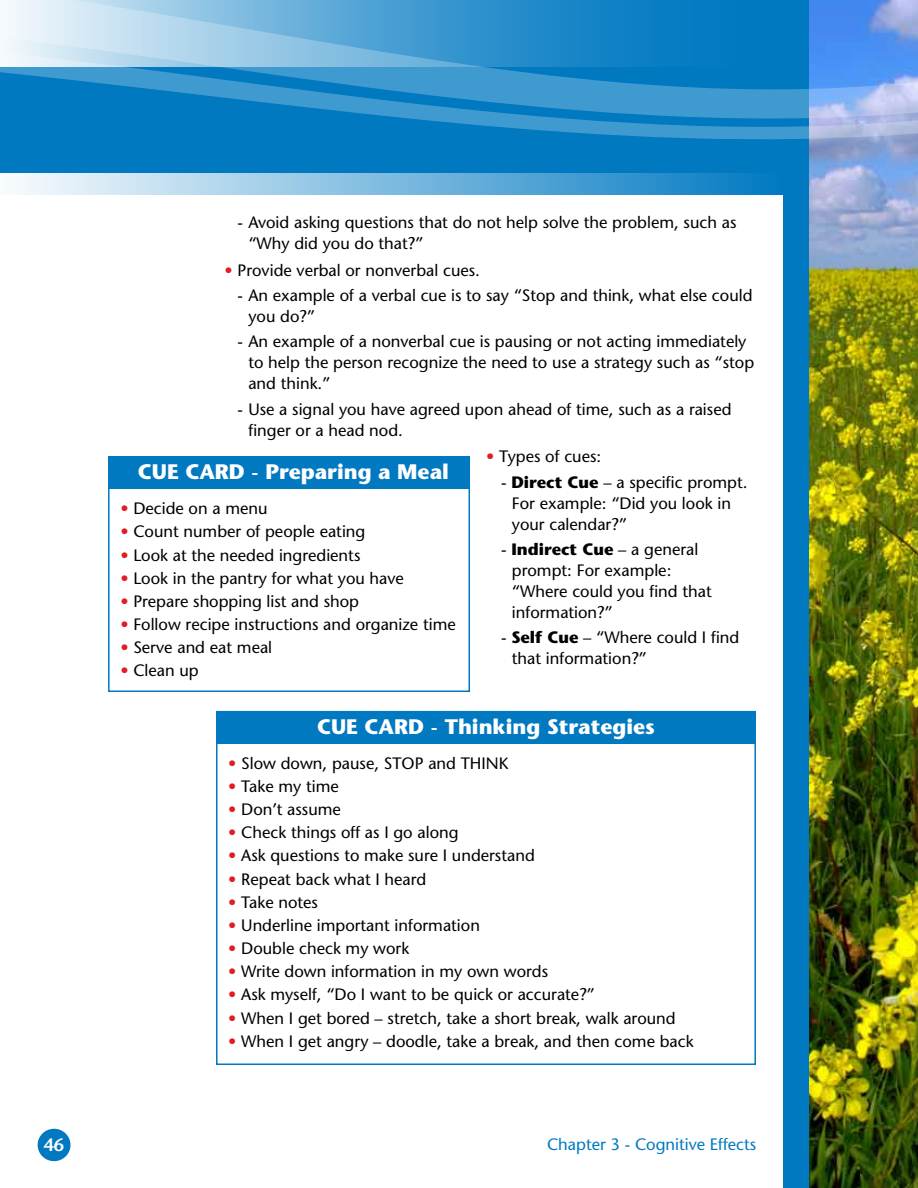
<style>
.page{position:relative;width:918px;height:1188px;background:#0079c1}
.page>*{position:absolute;margin:0;border:0;box-sizing:border-box;transform-origin:0 0}
.t1{font:700 21px "Stone Sans";color:#fff}
.t2{font:600 18px "Stone Sans";color:#fff}
.t3{font:16.5px/21px "Stone Sans";color:#000}
.t4{font:16.5px "Stone Sans";color:#0079c1}
.s1{color:#e31b23}
.s2{font-weight:700}
</style>
<div class="page">
<div style="left:0;top:175px;width:783px;height:1013px;background:#fff"></div>
<div style="left:0;top:173px;width:785px;height:21px;background:linear-gradient(to right,#f9fcfe,#0079c1)"></div>
<div style="left:38px;top:1129px;width:33px;height:32px;background:#0079c1;border-radius:50%"></div>
<img style="left:810px;top:141px;width:108px;height:1047px">
<svg style="left:0;top:0;width:917px;height:50px"></svg>
<svg style="left:0;top:50px;width:917px;height:91px"></svg>
<svg style="left:917px;top:0;width:1px;height:141px"></svg>
<div style="left:216px;top:711px;width:540px;height:32px;background:#0079c1"></div>
<div style="left:216px;top:711px;width:540px;height:354px;border:2px solid #0079c1"></div>
<div style="left:108px;top:456px;width:362px;height:33px;background:#0079c1"></div>
<div style="left:108px;top:456px;width:362px;height:236px;border:2px solid #0079c1"></div>
<p class="t2" style="left:43px;top:1134px;width:22px">46</p>
<p class="t3" style="left:248px;top:212px;width:490px;text-indent:-11px">- Avoid asking questions that do not help solve the problem, such as “Why did you do that?”</p>
<p class="t3" style="left:225px;top:260px;width:257px"><span class="s1">•</span> Provide verbal or nonverbal cues.</p>
<p class="t3" style="left:248px;top:285px;width:506px;text-indent:-11px">- An example of a verbal cue is to say “Stop and think, what else could you do?”</p>
<p class="t3" style="left:248px;top:331px;width:507px;text-indent:-11px">- An example of a nonverbal cue is pausing or not acting immediately to help the person recognize the need to use a strategy such as “stop and think.”</p>
<p class="t3" style="left:248px;top:399px;width:485px;text-indent:-11px">- Use a signal you have agreed upon ahead of time, such as a raised finger or a head nod.</p>
<p class="t3" style="left:486px;top:446px;width:116px"><span class="s1">•</span> Types of cues:</p>
<p class="t3" style="left:512px;top:471px;width:237px;text-indent:-11px">- <span class="s2">Direct Cue</span> – a specific prompt.<br>For example: “Did you look in your calendar?”</p>
<p class="t3" style="left:512px;top:539px;width:201px;text-indent:-11px">- <span class="s2">Indirect Cue</span> – a general prompt: For example: “Where could you find that information?”</p>
<p class="t3" style="left:512px;top:627px;width:229px;text-indent:-11px">- <span class="s2">Self Cue</span> – “Where could I find that information?”</p>
<p class="t1" style="left:138px;top:459px;width:312px">CUE CARD - Preparing a Meal</p>
<p class="t3" style="left:120px;top:498px;width:149px"><span class="s1">•</span> Decide on a menu</p>
<p class="t3" style="left:120px;top:521px;width:247px"><span class="s1">•</span> Count number of people eating</p>
<p class="t3" style="left:120px;top:544px;width:242px"><span class="s1">•</span> Look at the needed ingredients</p>
<p class="t3" style="left:120px;top:567px;width:285px"><span class="s1">•</span> Look in the pantry for what you have</p>
<p class="t3" style="left:120px;top:591px;width:240px"><span class="s1">•</span> Prepare shopping list and shop</p>
<p class="t3" style="left:120px;top:614px;width:337px"><span class="s1">•</span> Follow recipe instructions and organize time</p>
<p class="t3" style="left:120px;top:637px;width:153px"><span class="s1">•</span> Serve and eat meal</p>
<p class="t3" style="left:120px;top:660px;width:80px"><span class="s1">•</span> Clean up</p>
<p class="t1" style="left:317px;top:714px;width:339px">CUE CARD - Thinking Strategies</p>
<p class="t3" style="left:228px;top:752px;width:282px"><span class="s1">•</span> Slow down, pause, STOP and THINK</p>
<p class="t3" style="left:228px;top:776px;width:112px"><span class="s1">•</span> Take my time</p>
<p class="t3" style="left:228px;top:799px;width:114px"><span class="s1">•</span> Don’t assume</p>
<p class="t3" style="left:228px;top:822px;width:232px"><span class="s1">•</span> Check things off as I go along</p>
<p class="t3" style="left:228px;top:845px;width:308px"><span class="s1">•</span> Ask questions to make sure I understand</p>
<p class="t3" style="left:228px;top:868px;width:200px"><span class="s1">•</span> Repeat back what I heard</p>
<p class="t3" style="left:228px;top:891px;width:91px"><span class="s1">•</span> Take notes</p>
<p class="t3" style="left:228px;top:915px;width:253px"><span class="s1">•</span> Underline important information</p>
<p class="t3" style="left:228px;top:938px;width:182px"><span class="s1">•</span> Double check my work</p>
<p class="t3" style="left:228px;top:961px;width:321px"><span class="s1">•</span> Write down information in my own words</p>
<p class="t3" style="left:228px;top:984px;width:368px"><span class="s1">•</span> Ask myself, “Do I want to be quick or accurate?”</p>
<p class="t3" style="left:228px;top:1007px;width:449px"><span class="s1">•</span> When I get bored – stretch, take a short break, walk around</p>
<p class="t3" style="left:228px;top:1030px;width:467px"><span class="s1">•</span> When I get angry – doodle, take a break, and then come back</p>
<p class="t4" style="left:547px;top:1135px;width:211px">Chapter 3 - Cognitive Effects</p>
</div>
